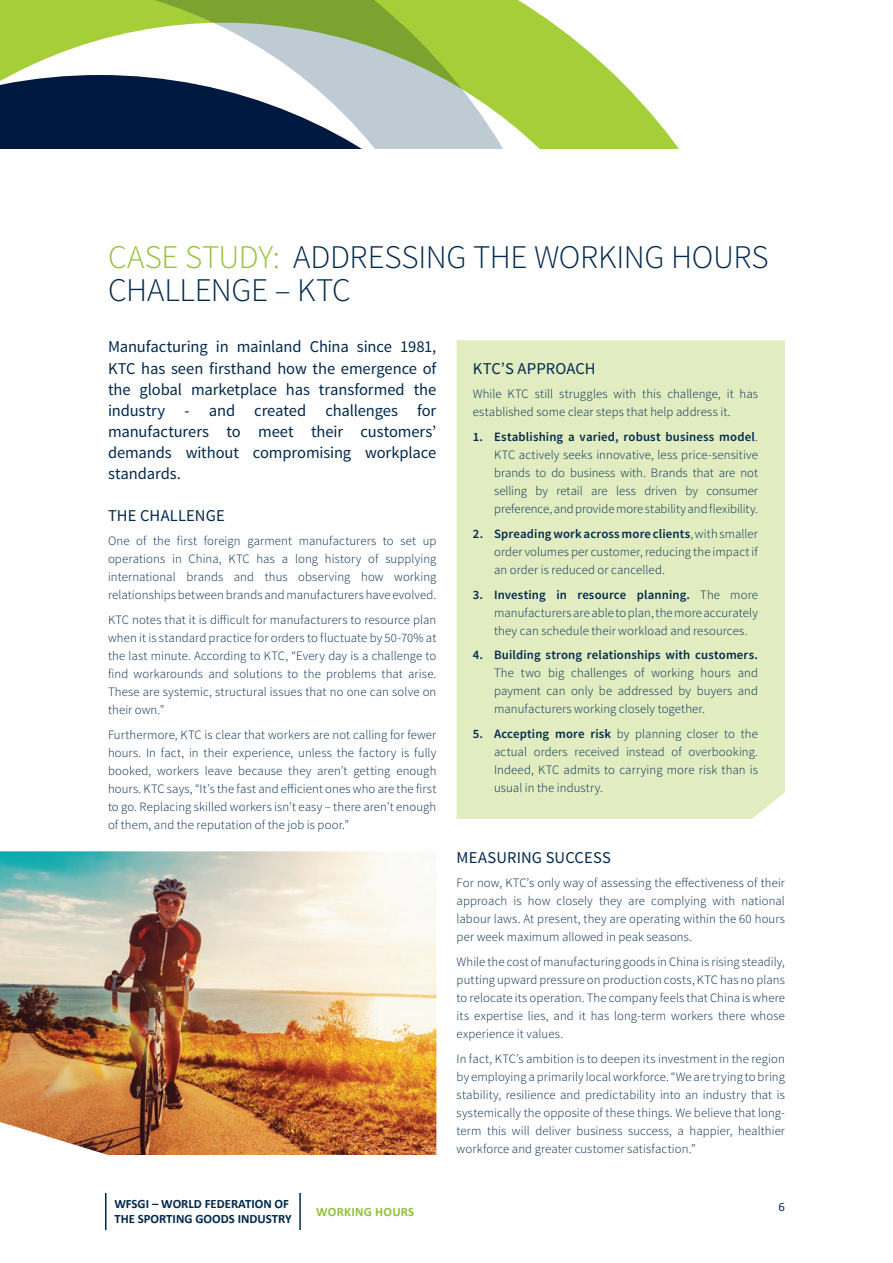
<style>
.page{position:relative;width:893px;height:1263px;background:#fff}
.page>*{position:absolute;margin:0;border:0;box-sizing:border-box;transform-origin:0 0}
._02_Innenseiten_Titl{font:300 33px/33px "Source Sans Pro";letter-spacing:-.01em;color:#00284c}
.Intro_Copy{font:16.5px/21px "Source Sans Pro";letter-spacing:-.005em;color:#00284c;text-align:justify}
._02_Subtitle{font:16.5px "Source Sans Pro";letter-spacing:.005em;color:#00284c}
._02_Text{font:300 12.75px/18px "Source Sans Pro";letter-spacing:.01em;color:#00284c;text-align:justify}
.t1{font:700 12.75px/15px "Calibri";color:#00284c}
.t2{font:700 12.75px "Calibri";letter-spacing:.02em;color:#93c139}
.t3{font:12.75px "Calibri";color:#00284c}
.s1{color:#93c139}
.s2{font-weight:600}
</style>
<div class="page">
<hr style="left:105px;top:1193px;width:2px;height:37px;background:#00284c">
<hr style="left:299px;top:1193px;width:2px;height:37px;background:#00284c">
<div style="left:457px;top:340px;width:328px;height:479px;background:#e1edc1"></div>
<svg style="left:0;top:0;width:679px;height:149px"></svg>
<img style="left:0;top:851px;width:436px;height:304px">
<p class="_02_Innenseiten_Titl" style="left:108px;top:240px;width:662px"><span class="s1">CASE STUDY:</span> ADDRESSING THE WORKING HOURS<br>CHALLENGE – KTC</p>
<p class="Intro_Copy" style="left:108px;top:337px;width:330px">Manufacturing in mainland China since 1981, KTC has seen firsthand how the emergence of the global marketplace has transformed the industry - and created challenges for manufacturers to meet their customers’ demands without compromising workplace standards.</p>
<p class="_02_Subtitle" style="left:108px;top:505px;width:118px">THE CHALLENGE</p>
<p class="_02_Text" style="left:108px;top:532px;width:330px">One of the first foreign garment manufacturers to set up operations in China, KTC has a long history of supplying international brands and thus observing how working relationships between brands and manufacturers have evolved.</p>
<p class="_02_Text" style="left:108px;top:611px;width:330px">KTC notes that it is difficult for manufacturers to resource plan when it is standard practice for orders to fluctuate by 50-70% at the last minute. According to KTC, “Every day is a challenge to find workarounds and solutions to the problems that arise.<br>These are systemic, structural issues that no one can solve on their own.”</p>
<p class="_02_Text" style="left:108px;top:726px;width:330px">Furthermore, KTC is clear that workers are not calling for fewer hours. In fact, in their experience, unless the factory is fully booked, workers leave because they aren’t getting enough hours. KTC says, “It’s the fast and efficient ones who are the first to go. Replacing skilled workers isn’t easy – there aren’t enough of them, and the reputation of the job is poor.”</p>
<p class="t1" style="left:114px;top:1196px;width:179px">WFSGI – WORLD FEDERATION OF<br>THE SPORTING GOODS INDUSTRY</p>
<p class="t2" style="left:316px;top:1204px;width:100px">WORKING HOURS</p>
<p class="_02_Subtitle" style="left:473px;top:358px;width:124px">KTC’S APPROACH</p>
<p class="_02_Text" style="left:473px;top:385px;width:287px">While KTC still struggles with this challenge, it has established some clear steps that help address it.</p>
<p class="_02_Text" style="left:494px;top:428px;width:265px;text-indent:-21px"><span class="s2">1. Establishing a varied, robust business model</span>.<br>KTC actively seeks innovative, less price-sensitive brands to do business with. Brands that are not selling by retail are less driven by consumer preference, and provide more stability and flexibility.</p>
<p class="_02_Text" style="left:494px;top:525px;width:265px;text-indent:-21px"><span class="s2">2. Spreading work across more clients</span>, with smaller order volumes per customer, reducing the impact if an order is reduced or cancelled.</p>
<p class="_02_Text" style="left:494px;top:585px;width:265px;text-indent:-21px"><span class="s2">3. Investing in resource planning.</span> The more manufacturers are able to plan, the more accurately they can schedule their workload and resources.</p>
<p class="_02_Text" style="left:494px;top:646px;width:265px;text-indent:-21px"><span class="s2">4. Building strong relationships with customers.<br></span>The two big challenges of working hours and payment can only be addressed by buyers and manufacturers working closely together.</p>
<p class="_02_Text" style="left:494px;top:725px;width:265px;text-indent:-21px"><span class="s2">5. Accepting more risk</span> by planning closer to the actual orders received instead of overbooking.<br>Indeed, KTC admits to carrying more risk than is usual in the industry.</p>
<p class="_02_Subtitle" style="left:457px;top:847px;width:156px">MEASURING SUCCESS</p>
<p class="_02_Text" style="left:457px;top:874px;width:330px">For now, KTC’s only way of assessing the effectiveness of their approach is how closely they are complying with national labour laws. At present, they are operating within the 60 hours per week maximum allowed in peak seasons.</p>
<p class="_02_Text" style="left:457px;top:953px;width:330px">While the cost of manufacturing goods in China is rising steadily, putting upward pressure on production costs, KTC has no plans to relocate its operation. The company feels that China is where its expertise lies, and it has long-term workers there whose experience it values.</p>
<p class="_02_Text" style="left:457px;top:1050px;width:330px">In fact, KTC’s ambition is to deepen its investment in the region by employing a primarily local workforce. “We are trying to bring stability, resilience and predictability into an industry that is systemically the opposite of these things. We believe that long&shy;term this will deliver business success, a happier, healthier workforce and greater customer satisfaction.”</p>
<p class="t3" style="left:778px;top:1199px;width:8px">6</p>
</div>
